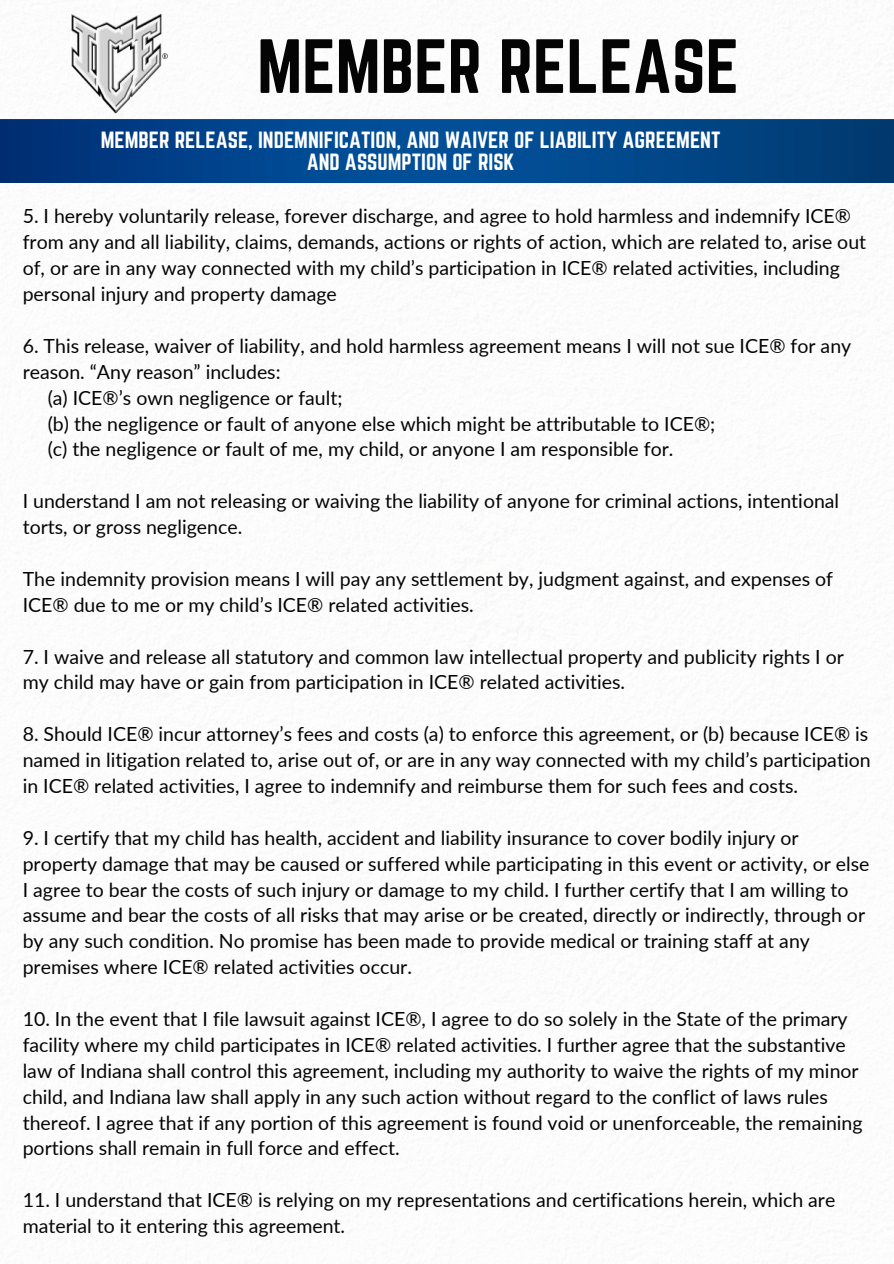
<style>
.page{position:relative;width:894px;height:1264px;background:#fff}
.page>*{position:absolute;margin:0;border:0;box-sizing:border-box;transform-origin:0 0}
.t1{font:67.05px "Norwester";color:#040404}
.t2{font:20.55px/22.5px "Norwester";color:#fff;text-align:center}
.t3{font:19.5px/25.8px "Lato";color:#040404}
</style>
<div class="page">
<img style="left:57px;top:13px;width:126px;height:107px">
<img style="left:0;top:120px;width:893px;height:63px">
<h1 class="t1" style="left:257px;top:26px;width:483px">MEMBER RELEASE</h1>
<p class="t2" style="left:101px;top:128px;width:621px">MEMBER RELEASE, INDEMNIFICATION, AND WAIVER OF LIABILITY AGREEMENT<br>AND ASSUMPTION OF RISK</p>
<p class="t3" style="left:23px;top:203px;width:844px">5. I hereby voluntarily release, forever discharge, and agree to hold harmless and indemnify ICE® from any and all liability, claims, demands, actions or rights of action, which are related to, arise out of, or are in any way connected with my child’s participation in ICE® related activities, including personal injury and property damage</p>
<p class="t3" style="left:23px;top:332px;width:829px">6. This release, waiver of liability, and hold harmless agreement means I will not sue ICE® for any</p>
<p class="t3" style="left:23px;top:358px;width:259px">reason. “Any reason” includes:</p>
<p class="t3" style="left:48px;top:384px;width:296px">(a) ICE®’s own negligence or fault;</p>
<p class="t3" style="left:48px;top:410px;width:669px">(b) the negligence or fault of anyone else which might be attributable to ICE®;</p>
<p class="t3" style="left:48px;top:436px;width:627px">(c) the negligence or fault of me, my child, or anyone I am responsible for.</p>
<p class="t3" style="left:23px;top:487px;width:817px">I understand I am not releasing or waiving the liability of anyone for criminal actions, intentional torts, or gross negligence.</p>
<p class="t3" style="left:23px;top:565px;width:811px">The indemnity provision means I will pay any settlement by, judgment against, and expenses of<br>ICE® due to me or my child’s ICE® related activities.</p>
<p class="t3" style="left:23px;top:643px;width:822px">7. I waive and release all statutory and common law intellectual property and publicity rights I or my child may have or gain from participation in ICE® related activities.</p>
<p class="t3" style="left:23px;top:720px;width:849px;text-align:justify">8. Should ICE® incur attorney’s fees and costs (a) to enforce this agreement, or (b) because ICE® is named in litigation related to, arise out of, or are in any way connected with my child’s participation in ICE® related activities, I agree to indemnify and reimburse them for such fees and costs.</p>
<p class="t3" style="left:23px;top:824px;width:848px">9. I certify that my child has health, accident and liability insurance to cover bodily injury or property damage that may be caused or suffered while participating in this event or activity, or else I agree to bear the costs of such injury or damage to my child. I further certify that I am willing to assume and bear the costs of all risks that may arise or be created, directly or indirectly, through or by any such condition. No promise has been made to provide medical or training staff at any premises where ICE® related activities occur.</p>
<p class="t3" style="left:23px;top:1005px;width:841px">10. In the event that I file lawsuit against ICE®, I agree to do so solely in the State of the primary facility where my child participates in ICE® related activities. I further agree that the substantive law of Indiana shall control this agreement, including my authority to waive the rights of my minor child, and Indiana law shall apply in any such action without regard to the conflict of laws rules thereof. I agree that if any portion of this agreement is found void or unenforceable, the remaining portions shall remain in full force and effect.</p>
<p class="t3" style="left:23px;top:1186px;width:813px">11. I understand that ICE® is relying on my representations and certifications herein, which are material to it entering this agreement.</p>
</div>
